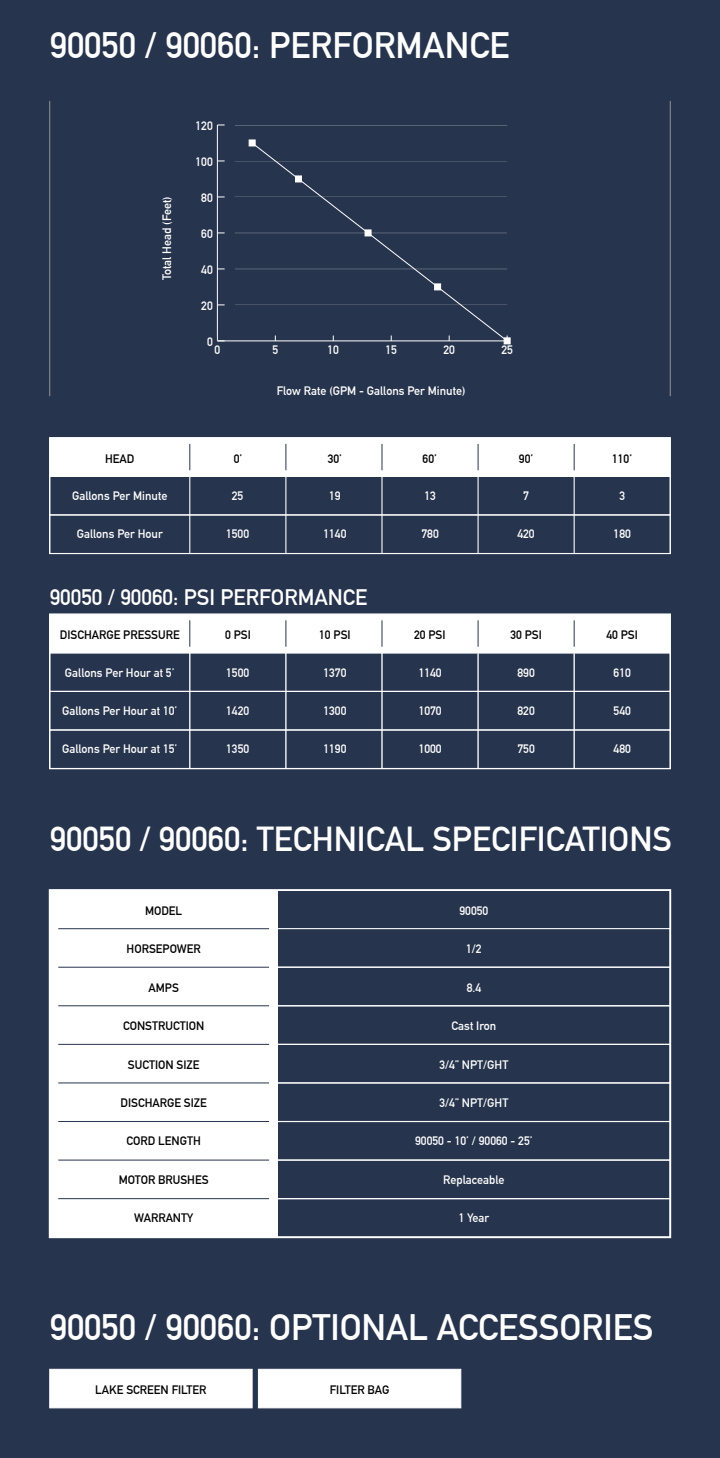
<style>
.page{position:relative;width:720px;height:1458px;background:#27344d}
.page>*{position:absolute;margin:0;border:0;box-sizing:border-box;transform-origin:0 0}
.t1{font:700 36px "DIN Alternate";color:#fff}
.t2{font:700 34px "DIN Alternate";color:#fff}
.t3{font:700 22px "DIN Alternate";color:#fff}
.t4{font:700 12px "DIN Alternate";color:#fff}
.t5{font:700 12px "DIN Alternate";color:#000}
</style>
<div class="page">
<hr style="left:217px;top:340px;width:290px;height:1px;background:#fff">
<hr style="left:217px;top:125px;width:1px;height:216px;background:#fff">
<svg style="left:217px;top:336px;width:8px;height:5px"></svg>
<svg style="left:249px;top:140px;width:261px;height:204px"></svg>
<hr style="left:235px;top:269px;width:272px;height:1px;background:#fff">
<hr style="left:235px;top:233px;width:272px;height:1px;background:#fff">
<hr style="left:235px;top:197px;width:272px;height:1px;background:#fff">
<hr style="left:235px;top:125px;width:272px;height:1px;background:#fff">
<div style="left:49px;top:437px;width:622px;height:40px;background:#fff"></div>
<div style="left:49px;top:514px;width:622px;height:40px;border:1px solid #fff"></div>
<div style="left:49px;top:437px;width:622px;height:117px;border:1px solid #fff"></div>
<hr style="left:189px;top:476px;width:1px;height:78px;background:#fff">
<hr style="left:285px;top:476px;width:1px;height:78px;background:#fff">
<hr style="left:381px;top:476px;width:2px;height:78px;background:#fff">
<hr style="left:478px;top:477px;width:1px;height:77px;background:#fff">
<svg style="left:189px;top:444px;width:1px;height:26px"></svg>
<svg style="left:286px;top:444px;width:1px;height:26px"></svg>
<svg style="left:478px;top:444px;width:1px;height:26px"></svg>
<svg style="left:382px;top:444px;width:1px;height:26px"></svg>
<hr style="left:50px;top:101px;width:1px;height:295px;background:#939598">
<hr style="left:670px;top:101px;width:1px;height:295px;background:#939598">
<div style="left:50px;top:890px;width:228px;height:347px;background:#fff"></div>
<div style="left:49px;top:928px;width:622px;height:40px;border:1px solid #fff"></div>
<div style="left:49px;top:967px;width:622px;height:39px;border:1px solid #fff"></div>
<hr style="left:58px;top:928px;width:211px;height:1px;background:#27344d">
<div style="left:49px;top:1005px;width:622px;height:40px;border:1px solid #fff"></div>
<div style="left:49px;top:1044px;width:622px;height:39px;border:1px solid #fff"></div>
<div style="left:49px;top:1082px;width:622px;height:40px;border:1px solid #fff"></div>
<div style="left:49px;top:1121px;width:622px;height:40px;border:1px solid #fff"></div>
<div style="left:49px;top:1160px;width:622px;height:39px;border:1px solid #fff"></div>
<hr style="left:58px;top:967px;width:211px;height:1px;background:#27344d">
<hr style="left:58px;top:1005px;width:211px;height:1px;background:#27344d">
<hr style="left:58px;top:1044px;width:211px;height:1px;background:#27344d">
<hr style="left:58px;top:1083px;width:211px;height:1px;background:#27344d">
<hr style="left:58px;top:1121px;width:211px;height:1px;background:#27344d">
<hr style="left:58px;top:1160px;width:211px;height:1px;background:#27344d">
<div style="left:49px;top:1369px;width:203px;height:39px;background:#fff;border:1px solid #fff"></div>
<div style="left:258px;top:1369px;width:203px;height:39px;background:#fff;border:1px solid #fff"></div>
<hr style="left:235px;top:161px;width:272px;height:1px;background:#fff">
<svg style="left:574px;top:444px;width:1px;height:26px"></svg>
<hr style="left:574px;top:477px;width:1px;height:77px;background:#fff">
<hr style="left:235px;top:305px;width:272px;height:1px;background:#fff">
<div style="left:49px;top:614px;width:622px;height:39px;background:#fff"></div>
<div style="left:49px;top:652px;width:622px;height:40px;border:1px solid #fff"></div>
<div style="left:49px;top:691px;width:622px;height:40px;border:1px solid #fff"></div>
<hr style="left:189px;top:653px;width:1px;height:115px;background:#fff">
<hr style="left:285px;top:653px;width:2px;height:115px;background:#fff">
<hr style="left:381px;top:653px;width:2px;height:115px;background:#fff">
<hr style="left:477px;top:653px;width:2px;height:116px;background:#fff">
<svg style="left:189px;top:620px;width:1px;height:27px"></svg>
<svg style="left:286px;top:620px;width:1px;height:27px"></svg>
<svg style="left:478px;top:620px;width:1px;height:27px"></svg>
<svg style="left:382px;top:620px;width:1px;height:27px"></svg>
<svg style="left:574px;top:620px;width:1px;height:27px"></svg>
<hr style="left:574px;top:653px;width:1px;height:116px;background:#fff">
<div style="left:49px;top:729px;width:622px;height:40px;border:1px solid #fff"></div>
<div style="left:49px;top:1198px;width:622px;height:40px;border:1px solid #fff"></div>
<hr style="left:58px;top:1198px;width:211px;height:1px;background:#27344d">
<h1 class="t1" style="left:50px;top:18px;width:461px">90050 / 90060: PERFORMANCE</h1>
<p class="t4" style="left:196px;top:117px;width:19px">120</p>
<p class="t4" style="left:158px;top:280px;width:85px;rotate:-90deg">Total Head (Feet)</p>
<p class="t4" style="left:196px;top:153px;width:19px">100</p>
<p class="t4" style="left:201px;top:189px;width:13px">80</p>
<p class="t4" style="left:201px;top:225px;width:13px">60</p>
<p class="t4" style="left:201px;top:261px;width:13px">40</p>
<p class="t4" style="left:201px;top:297px;width:13px">20</p>
<p class="t4" style="left:207px;top:333px;width:7px">0</p>
<p class="t4" style="left:214px;top:341px;width:7px">0</p>
<p class="t4" style="left:272px;top:341px;width:7px">5</p>
<p class="t4" style="left:328px;top:341px;width:13px">10</p>
<p class="t4" style="left:385px;top:341px;width:13px">15</p>
<p class="t4" style="left:443px;top:341px;width:13px">20</p>
<p class="t4" style="left:501px;top:341px;width:13px">25</p>
<p class="t4" style="left:277px;top:382px;width:190px">Flow Rate (GPM - Gallons Per Minute)</p>
<p class="t5" style="left:105px;top:449px;width:31px">HEAD</p>
<p class="t5" style="left:234px;top:449px;width:10px">0’</p>
<p class="t5" style="left:328px;top:449px;width:16px">30’</p>
<p class="t5" style="left:423px;top:449px;width:16px">60’</p>
<p class="t5" style="left:519px;top:449px;width:16px">90’</p>
<p class="t4" style="left:72px;top:487px;width:97px">Gallons Per Minute</p>
<p class="t4" style="left:232px;top:487px;width:13px">25</p>
<p class="t4" style="left:329px;top:487px;width:13px">19</p>
<p class="t4" style="left:424px;top:487px;width:13px">13</p>
<p class="t4" style="left:523px;top:487px;width:7px">7</p>
<p class="t4" style="left:77px;top:525px;width:87px">Gallons Per Hour</p>
<p class="t4" style="left:226px;top:525px;width:25px">1500</p>
<p class="t4" style="left:323px;top:525px;width:25px">1140</p>
<p class="t4" style="left:422px;top:525px;width:19px">780</p>
<p class="t4" style="left:517px;top:525px;width:19px">420</p>
<h3 class="t3" style="left:50px;top:580px;width:319px">90050 / 90060: PSI PERFORMANCE</h3>
<p class="t5" style="left:60px;top:626px;width:121px">DISCHARGE PRESSURE</p>
<p class="t5" style="left:225px;top:626px;width:27px">0 PSI</p>
<p class="t5" style="left:319px;top:626px;width:33px">10 PSI</p>
<p class="t5" style="left:414px;top:626px;width:33px">20 PSI</p>
<p class="t5" style="left:510px;top:626px;width:33px">30 PSI</p>
<p class="t4" style="left:65px;top:664px;width:111px">Gallons Per Hour at 5’</p>
<p class="t4" style="left:226px;top:664px;width:25px">1500</p>
<p class="t4" style="left:323px;top:664px;width:25px">1370</p>
<p class="t4" style="left:419px;top:664px;width:25px">1140</p>
<p class="t4" style="left:517px;top:664px;width:19px">890</p>
<p class="t4" style="left:62px;top:702px;width:117px">Gallons Per Hour at 10’</p>
<p class="t4" style="left:226px;top:702px;width:25px">1420</p>
<p class="t4" style="left:323px;top:702px;width:25px">1300</p>
<p class="t4" style="left:419px;top:702px;width:25px">1070</p>
<p class="t4" style="left:517px;top:702px;width:19px">820</p>
<p class="t5" style="left:612px;top:449px;width:22px">110’</p>
<p class="t4" style="left:619px;top:487px;width:7px">3</p>
<p class="t4" style="left:614px;top:525px;width:19px">180</p>
<p class="t5" style="left:606px;top:626px;width:33px">40 PSI</p>
<p class="t4" style="left:614px;top:664px;width:19px">610</p>
<p class="t4" style="left:614px;top:702px;width:19px">540</p>
<p class="t4" style="left:62px;top:739px;width:117px">Gallons Per Hour at 15’</p>
<p class="t4" style="left:226px;top:739px;width:25px">1350</p>
<p class="t4" style="left:323px;top:739px;width:25px">1190</p>
<p class="t4" style="left:419px;top:739px;width:25px">1000</p>
<p class="t4" style="left:517px;top:739px;width:19px">750</p>
<p class="t4" style="left:614px;top:739px;width:19px">480</p>
<h2 class="t2" style="left:50px;top:814px;width:624px">90050 / 90060: TECHNICAL SPECIFICATIONS</h2>
<p class="t5" style="left:145px;top:902px;width:39px">MODEL</p>
<p class="t5" style="left:127px;top:940px;width:76px">HORSEPOWER</p>
<p class="t5" style="left:148px;top:979px;width:32px">AMPS</p>
<p class="t5" style="left:123px;top:1017px;width:83px">CONSTRUCTION</p>
<p class="t5" style="left:128px;top:1055px;width:73px">SUCTION SIZE</p>
<p class="t5" style="left:120px;top:1094px;width:88px">DISCHARGE SIZE</p>
<p class="t5" style="left:126px;top:1132px;width:76px">CORD LENGTH</p>
<p class="t5" style="left:119px;top:1171px;width:91px">MOTOR BRUSHES</p>
<p class="t5" style="left:134px;top:1209px;width:61px">WARRANTY</p>
<p class="t4" style="left:460px;top:902px;width:30px">90050</p>
<p class="t4" style="left:466px;top:940px;width:17px">1/2</p>
<p class="t4" style="left:467px;top:979px;width:16px">8.4</p>
<p class="t4" style="left:452px;top:1017px;width:46px">Cast Iron</p>
<p class="t4" style="left:440px;top:1055px;width:70px">3/4” NPT/GHT</p>
<p class="t4" style="left:440px;top:1094px;width:70px">3/4” NPT/GHT</p>
<p class="t4" style="left:415px;top:1132px;width:119px">90050 - 10’ / 90060 - 25’</p>
<p class="t4" style="left:443px;top:1171px;width:63px">Replaceable</p>
<p class="t4" style="left:459px;top:1209px;width:32px">1 Year</p>
<h1 class="t1" style="left:50px;top:1300px;width:605px">90050 / 90060: OPTIONAL ACCESSORIES</h1>
<p class="t5" style="left:95px;top:1381px;width:113px">LAKE SCREEN FILTER</p>
<p class="t5" style="left:330px;top:1381px;width:61px">FILTER BAG</p>
</div>
